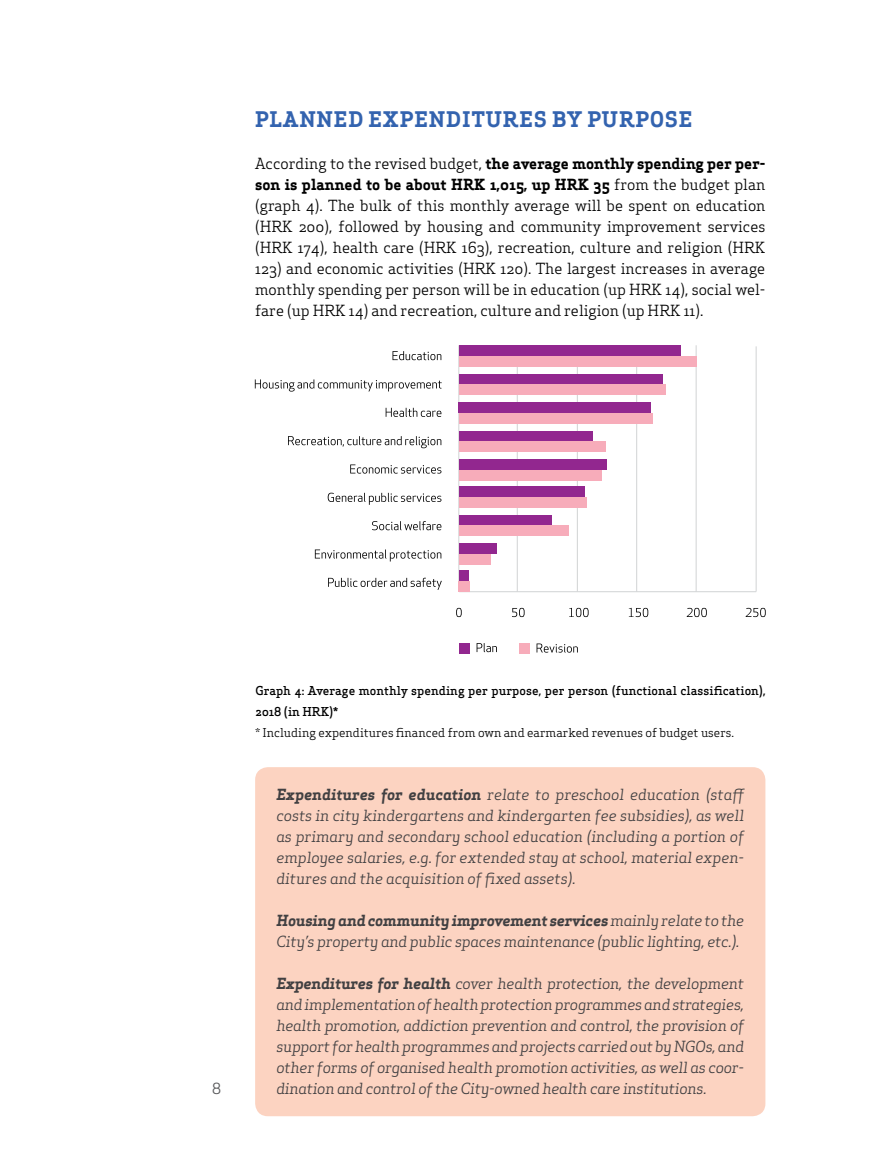
<style>
.page{position:relative;width:893px;height:1170px;background:#fff}
.page>*{position:absolute;margin:0;border:0;box-sizing:border-box;transform-origin:0 0}
.t1{font:700 21px "Apex Serif";letter-spacing:.05em;color:#3363af}
.t2{font:italic 15px/21px "Apex Serif";letter-spacing:-.01em;color:#414042;text-align:justify}
.t3{font:15px/21px "Apex Serif";color:#000;text-align:justify}
.t4{font:15px "Apex Serif";color:#58595b}
.t5{font:500 12px/21px "Apex Serif";color:#000}
.t6{font:12px "Apex Serif";color:#000}
.s1{font-weight:700}
</style>
<div class="page">
<div style="left:255px;top:767px;width:510px;height:349px;background:#fcd3c1;border-radius:13px"></div>
<hr style="left:459px;top:591px;width:297px;height:1px;background:#d1d3d4">
<hr style="left:459px;top:345px;width:1px;height:246px;background:#d1d3d4">
<hr style="left:517px;top:345px;width:1px;height:246px;background:#d1d3d4">
<hr style="left:577px;top:345px;width:1px;height:246px;background:#d1d3d4">
<hr style="left:636px;top:345px;width:1px;height:246px;background:#d1d3d4">
<hr style="left:696px;top:345px;width:1px;height:246px;background:#d1d3d4">
<hr style="left:756px;top:346px;width:1px;height:245px;background:#d1d3d4">
<svg style="left:456px;top:607px;width:6px;height:10px"></svg>
<svg style="left:512px;top:607px;width:13px;height:10px"></svg>
<svg style="left:569px;top:607px;width:20px;height:10px"></svg>
<svg style="left:629px;top:607px;width:19px;height:10px"></svg>
<svg style="left:328px;top:577px;width:114px;height:13px"></svg>
<svg style="left:315px;top:549px;width:126px;height:12px"></svg>
<svg style="left:372px;top:521px;width:69px;height:9px"></svg>
<svg style="left:328px;top:492px;width:113px;height:13px"></svg>
<svg style="left:288px;top:436px;width:153px;height:12px"></svg>
<svg style="left:255px;top:379px;width:187px;height:12px"></svg>
<svg style="left:350px;top:464px;width:91px;height:9px"></svg>
<svg style="left:386px;top:408px;width:55px;height:9px"></svg>
<svg style="left:392px;top:351px;width:49px;height:9px"></svg>
<div style="left:459px;top:345px;width:221px;height:11px;background:#92278f"></div>
<svg style="left:687px;top:607px;width:20px;height:10px"></svg>
<svg style="left:746px;top:607px;width:20px;height:10px"></svg>
<div style="left:459px;top:356px;width:238px;height:10px;background:#f7acba"></div>
<div style="left:459px;top:374px;width:204px;height:10px;background:#92278f"></div>
<div style="left:459px;top:384px;width:206px;height:11px;background:#f7acba"></div>
<div style="left:459px;top:402px;width:192px;height:11px;background:#92278f"></div>
<div style="left:459px;top:413px;width:194px;height:10px;background:#f7acba"></div>
<div style="left:459px;top:431px;width:133px;height:10px;background:#92278f"></div>
<div style="left:459px;top:441px;width:146px;height:11px;background:#f7acba"></div>
<div style="left:459px;top:459px;width:147px;height:11px;background:#92278f"></div>
<div style="left:459px;top:470px;width:143px;height:10px;background:#f7acba"></div>
<div style="left:459px;top:486px;width:125px;height:11px;background:#92278f"></div>
<div style="left:459px;top:497px;width:127px;height:10px;background:#f7acba"></div>
<div style="left:459px;top:515px;width:93px;height:10px;background:#92278f"></div>
<div style="left:459px;top:525px;width:110px;height:11px;background:#f7acba"></div>
<div style="left:459px;top:543px;width:37px;height:11px;background:#92278f"></div>
<div style="left:459px;top:554px;width:31px;height:10px;background:#f7acba"></div>
<div style="left:459px;top:570px;width:10px;height:11px;background:#92278f"></div>
<div style="left:459px;top:581px;width:11px;height:10px;background:#f7acba"></div>
<div style="left:519px;top:643px;width:11px;height:11px;background:#f7acba"></div>
<div style="left:459px;top:643px;width:11px;height:10px;background:#92278f"></div>
<svg style="left:477px;top:643px;width:20px;height:9px"></svg>
<svg style="left:537px;top:643px;width:41px;height:9px"></svg>
<h1 class="t1" style="left:255px;top:106px;width:439px">PLANNED EXPENDITURES BY PURPOSE</h1>
<p class="t3" style="left:255px;top:153px;width:512px">According to the revised budget, <span class="s1">the average monthly spending per per&shy;son is planned to be about HRK 1,015, up HRK 35</span> from the budget plan (graph 4). The bulk of this monthly average will be spent on education (HRK 200), followed by housing and community improvement services (HRK 174), health care (HRK 163), recreation, culture and religion (HRK 123) and economic activities (HRK 120). The largest increases in average monthly spending per person will be in education (up HRK 14), social wel&shy;fare (up HRK 14) and recreation, culture and religion (up HRK 11).</p>
<p class="t4" style="left:212px;top:1078px;width:10px">8</p>
<p class="t5" style="left:255px;top:679px;width:512px">Graph 4: Average monthly spending per purpose, per person (functional classification),<br>2018 (in HRK)*</p>
<p class="t6" style="left:255px;top:724px;width:480px">* Including expenditures financed from own and earmarked revenues of budget users.</p>
<p class="t2" style="left:276px;top:783px;width:470px"><span class="s1">Expenditures for education</span> relate to preschool education (staff costs in city kindergartens and kindergarten fee subsidies), as well as primary and secondary school education (including a portion of employee salaries, e.g. for extended stay at school, material expen&shy;ditures and the acquisition of fixed assets).</p>
<p class="t2" style="left:276px;top:909px;width:469px"><span class="s1">Housing and community improvement services</span> mainly relate to the<br>City’s property and public spaces maintenance (public lighting, etc.).</p>
<p class="t2" style="left:276px;top:972px;width:469px"><span class="s1">Expenditures for health</span> cover health protection, the development and implementation of health protection programmes and strategies, health promotion, addiction prevention and control, the provision of support for health programmes and projects carried out by NGOs, and other forms of organised health promotion activities, as well as coor&shy;dination and control of the City-owned health care institutions.</p>
</div>
